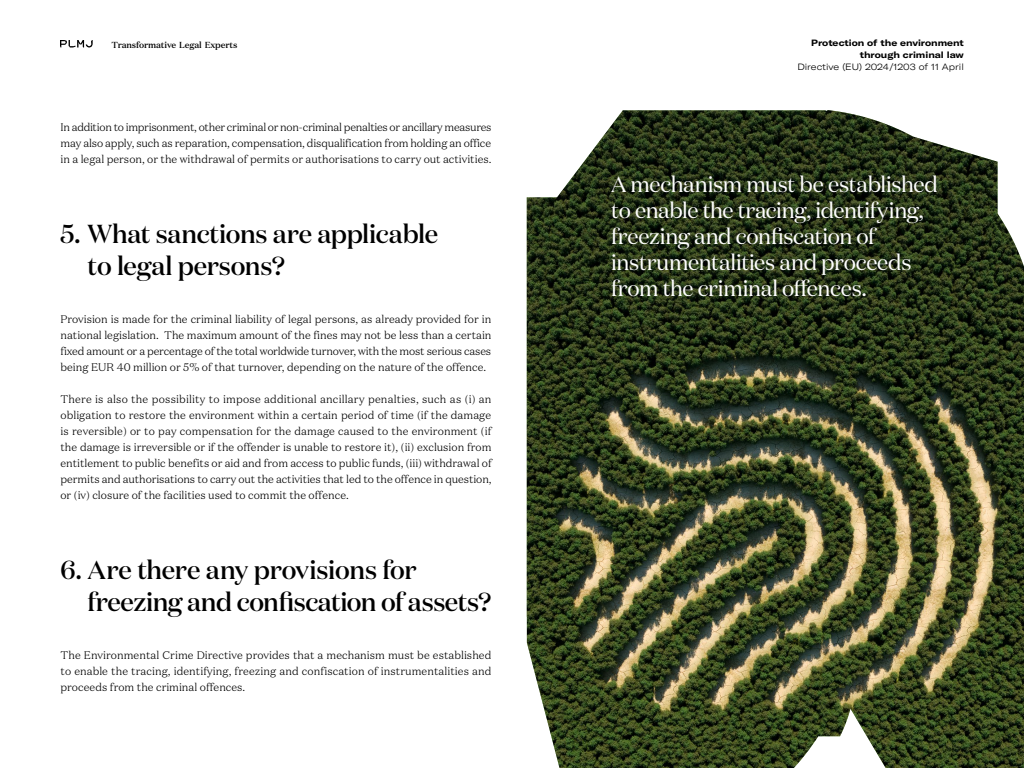
<style>
.page{position:relative;width:1024px;height:768px;background:#fff}
.page>*{position:absolute;margin:0;border:0;box-sizing:border-box;transform-origin:0 0}
.t1{font:500 26px/32px "Domaine Display";letter-spacing:-.015em;color:#000}
.t2{font:22px/26px "Domaine Display";letter-spacing:-.015em;color:#fff}
.t3{font:300 11px/16px "Domaine Text";color:#000;text-align:justify}
.t4{font:700 expanded 9px/12px "GT America";color:#000;text-align:right}
.t5{font:300 expanded 9px "GT America";color:#000}
.t6{font:500 8.8px "Domaine Text";letter-spacing:-.02em;color:#000}
</style>
<div class="page">
<svg style="left:60px;top:40px;width:33px;height:8px"></svg>
<img style="left:527px;top:110px;width:497px;height:658px">
<p class="t6" style="left:111px;top:39px;width:128px">Transformative Legal Experts</p>
<p class="t4" style="left:811px;top:36px;width:154px">Protection of the environment through criminal law</p>
<p class="t5" style="left:797px;top:61px;width:168px">Directive (EU) 2024/1203 of 11 April</p>
<p class="t3" style="left:61px;top:119px;width:433px">In addition to imprisonment, other criminal or non-criminal penalties or ancillary measures may also apply, such as reparation, compensation, disqualification from holding an office in a legal person, or the withdrawal of permits or authorisations to carry out activities.</p>
<h1 class="t1" style="left:87px;top:218px;width:352px;text-indent:-27px">5. What sanctions are applicable to legal persons?</h1>
<p class="t3" style="left:60px;top:311px;width:433px">Provision is made for the criminal liability of legal persons, as already provided for in national legislation. The maximum amount of the fines may not be less than a certain fixed amount or a percentage of the total worldwide turnover, with the most serious cases being EUR 40 million or 5% of that turnover, depending on the nature of the offence.</p>
<p class="t3" style="left:60px;top:391px;width:433px">There is also the possibility to impose additional ancillary penalties, such as (i) an obligation to restore the environment within a certain period of time (if the damage is reversible) or to pay compensation for the damage caused to the environment (if the damage is irreversible or if the offender is unable to restore it), (ii) exclusion from entitlement to public benefits or aid and from access to public funds, (iii) withdrawal of permits and authorisations to carry out the activities that led to the offence in question, or (iv) closure of the facilities used to commit the offence.</p>
<h1 class="t1" style="left:87px;top:554px;width:405px;text-indent:-27px">6. Are there any provisions for freezing and confiscation of assets?</h1>
<p class="t3" style="left:60px;top:647px;width:432px">The Environmental Crime Directive provides that a mechanism must be established to enable the tracing, identifying, freezing and confiscation of instrumentalities and proceeds from the criminal offences.</p>
<h2 class="t2" style="left:611px;top:171px;width:328px">A mechanism must be established to enable the tracing, identifying, freezing and confiscation of instrumentalities and proceeds from the criminal offences.</h2>
</div>
